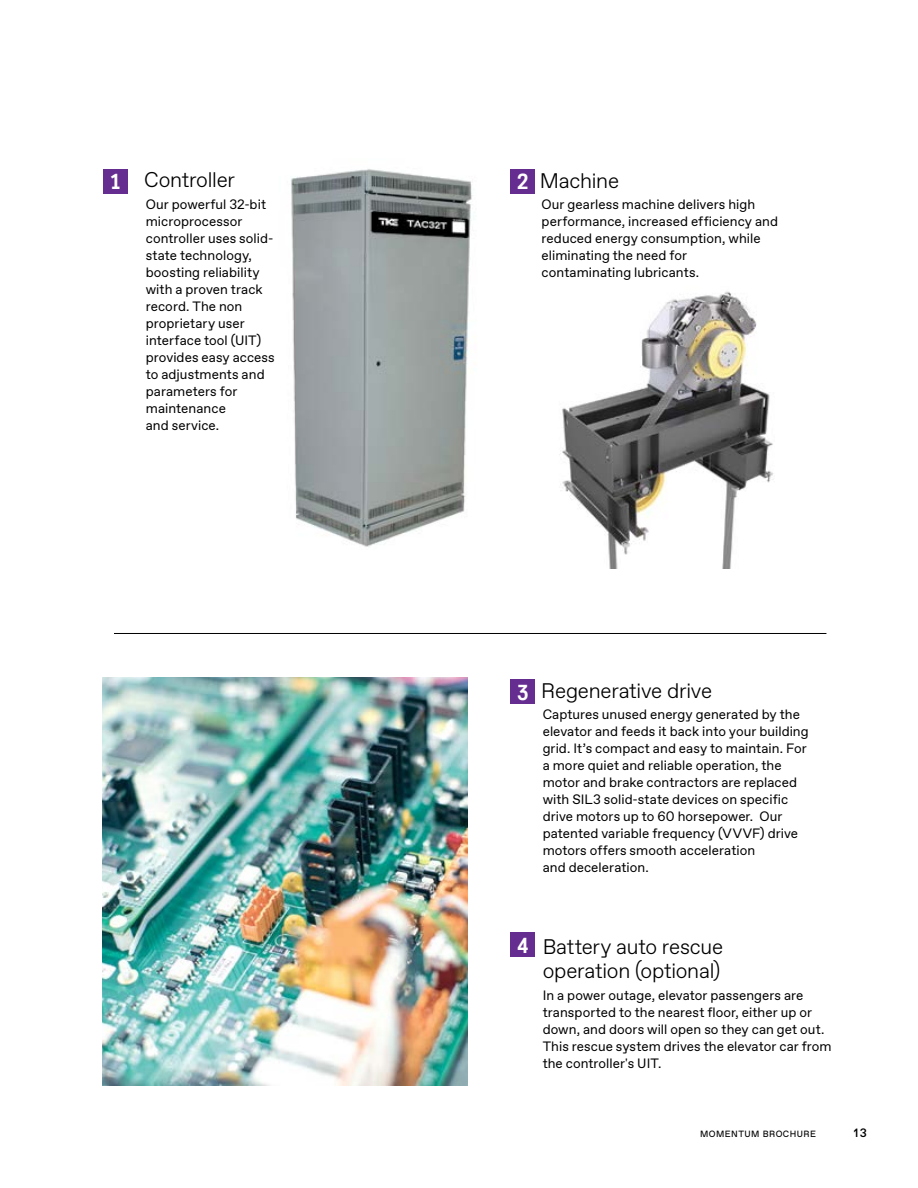
<style>
.page{position:relative;width:918px;height:1188px;background:#fff}
.page>*{position:absolute;margin:0;border:0;box-sizing:border-box;transform-origin:0 0}
.t1{font:700 21.6px "TK Type";color:#fff}
.t2{font:300 21px/24px "TKE Type";letter-spacing:-.01em;color:#000}
.t3{font:13.5px/17px "TKE Type";letter-spacing:.005em;color:#000}
.t4{font:500 12px "TKE Type";color:#000}
.t5{font:9px "TKE Type";letter-spacing:.05em;color:#000}
.s1{font-family:"TK Type";font-weight:700;font-size:21.6px;color:#fff}
</style>
<div class="page">
<img style="left:102px;top:678px;width:365px;height:407px">
<img style="left:291px;top:169px;width:182px;height:378px">
<img style="left:559px;top:291px;width:215px;height:278px">
<div style="left:511px;top:680px;width:24px;height:24px;background:#662d91"></div>
<div style="left:511px;top:933px;width:24px;height:24px;background:#662d91"></div>
<div style="left:103px;top:169px;width:25px;height:24px;background:#662d91"></div>
<div style="left:511px;top:169px;width:24px;height:24px;background:#662d91"></div>
<hr style="left:114px;top:633px;width:712px;height:1px;background:#000">
<h2 class="t2" style="left:109px;top:168px;width:127px"><span class="s1">1</span> Controller</h2>
<p class="t3" style="left:146px;top:196px;width:131px">Our powerful 32-bit microprocessor controller uses solid&shy;state technology, boosting reliability with a proven track record. The non proprietary user interface tool (UIT) provides easy access to adjustments and parameters for maintenance<br>and service.</p>
<h2 class="t2" style="left:517px;top:169px;width:104px"><span class="s1">2</span> Machine</h2>
<p class="t3" style="left:542px;top:196px;width:238px">Our gearless machine delivers high performance, increased efficiency and reduced energy consumption, while eliminating the need for contaminating lubricants.</p>
<h1 class="t1" style="left:517px;top:680px;width:14px">3</h1>
<h2 class="t2" style="left:541px;top:679px;width:172px">Regenerative drive</h2>
<p class="t3" style="left:543px;top:706px;width:268px">Captures unused energy generated by the elevator and feeds it back into your building grid. It’s compact and easy to maintain. For a more quiet and reliable operation, the motor and brake contractors are replaced with SIL3 solid-state devices on specific drive motors up to 60 horsepower. Our patented variable frequency (VVVF) drive motors offers smooth acceleration<br>and deceleration.</p>
<h1 class="t1" style="left:517px;top:933px;width:14px">4</h1>
<h2 class="t2" style="left:543px;top:935px;width:182px">Battery auto rescue operation (optional)</h2>
<p class="t3" style="left:543px;top:987px;width:290px">In a power outage, elevator passengers are transported to the nearest floor, either up or down, and doors will open so they can get out.<br>This rescue system drives the elevator car from the controller's UIT.</p>
<p class="t5" style="left:700px;top:1129px;width:117px">MOMENTUM BROCHURE</p>
<p class="t4" style="left:854px;top:1126px;width:15px">13</p>
</div>
